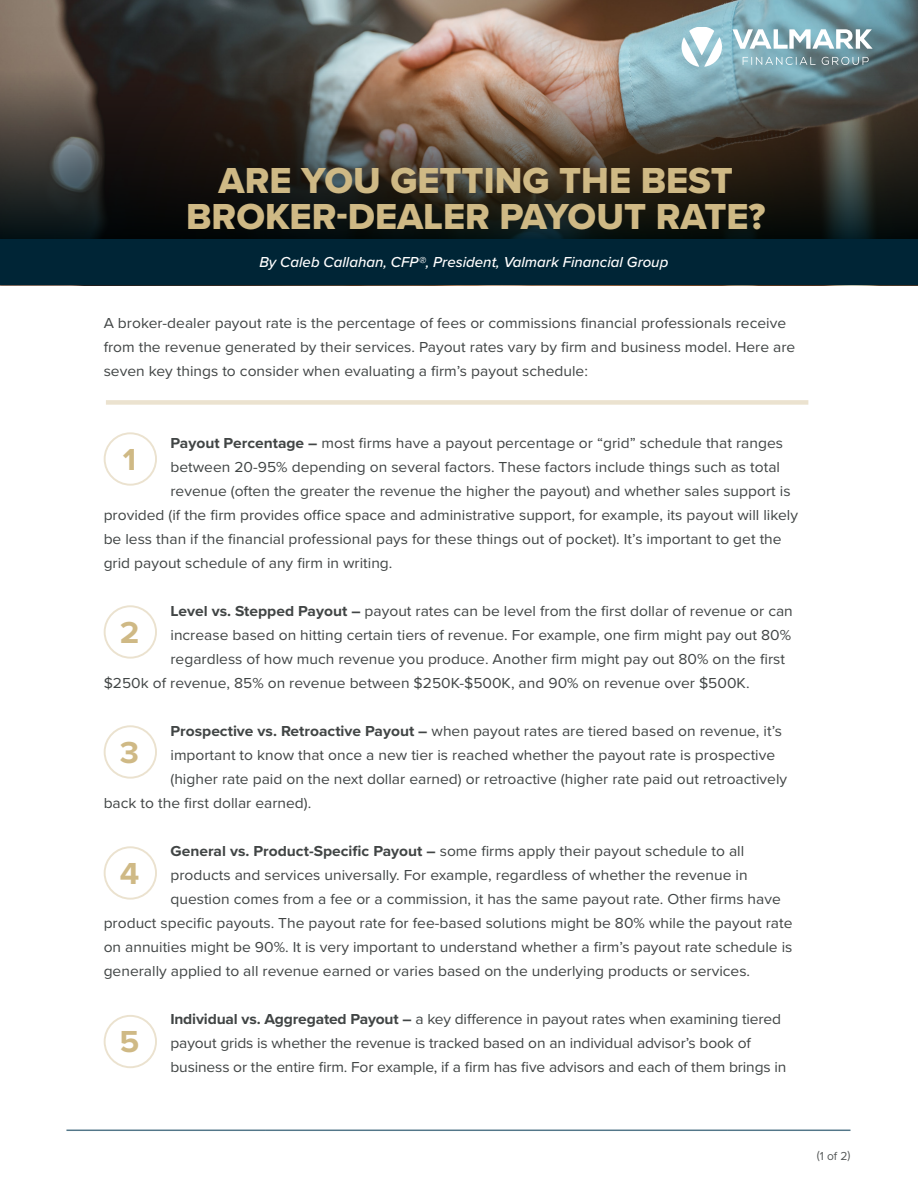
<style>
.page{position:relative;width:918px;height:1188px;background:#fff}
.page>*{position:absolute;margin:0;border:0;box-sizing:border-box;transform-origin:0 0}
.t1{font:37.5px/36px "Proxima Nova Extrabld";color:#cfb985;text-align:center}
.t2{font:700 31.5px "Proxima Nova";color:#cfb985;scale:1.04 1}
.t3{font:15px/24px "Proxima Nova";color:#414545;scale:1.04 1}
.t4{font:italic 500 15px "Proxima Nova";color:#fff}
.t5{font:12px "Proxima Nova";color:#545757}
.s1{font-weight:700}
</style>
<div class="page">
<img style="left:0;top:0;width:917px;height:27px">
<img style="left:0;top:27px;width:918px;height:213px">
<hr style="left:66px;top:1130px;width:200px;height:1px;background:#537789">
<hr style="left:266px;top:1130px;width:462px;height:1px;background:#537789">
<hr style="left:728px;top:1130px;width:70px;height:1px;background:#537789">
<hr style="left:798px;top:1130px;width:52px;height:1px;background:#537789">
<svg style="left:743px;top:57px;width:73px;height:8px"></svg>
<svg style="left:822px;top:57px;width:48px;height:8px"></svg>
<svg style="left:733px;top:29px;width:139px;height:20px"></svg>
<svg style="left:682px;top:27px;width:40px;height:39px"></svg>
<div style="left:106px;top:400px;width:702px;height:5px;background:#ebe2cf"></div>
<div style="left:104px;top:432px;width:53px;height:54px;border:2px solid #ebe2cf;border-radius:50%"></div>
<div style="left:104px;top:605px;width:53px;height:54px;border:2px solid #ebe2cf;border-radius:50%"></div>
<div style="left:104px;top:725px;width:53px;height:54px;border:2px solid #ebe2cf;border-radius:50%"></div>
<div style="left:104px;top:846px;width:53px;height:54px;border:2px solid #ebe2cf;border-radius:50%"></div>
<div style="left:104px;top:1015px;width:53px;height:53px;border:2px solid #ebe2cf;border-radius:50%"></div>
<div style="left:0;top:240px;width:918px;height:45px;background:#002536"></div>
<h1 class="t1" style="left:186px;top:162px;width:581px">ARE YOU GETTING THE BEST<br>BROKER-DEALER PAYOUT RATE?</h1>
<p class="t4" style="left:259px;top:251px;width:410px">By Caleb Callahan, CFP®, President, Valmark Financial Group</p>
<p class="t3" style="left:104px;top:311px;width:667px">A broker-dealer payout rate is the percentage of fees or commissions financial professionals receive from the revenue generated by their services. Payout rates vary by firm and business model. Here are seven key things to consider when evaluating a firm’s payout schedule:</p>
<p class="t3" style="left:170px;top:431px;width:590px"><span class="s1">Payout Percentage –</span> most firms have a payout percentage or “grid” schedule that ranges</p>
<p class="t3" style="left:170px;top:455px;width:588px">between 20-95% depending on several factors. These factors include things such as total</p>
<p class="t3" style="left:170px;top:479px;width:598px">revenue (often the greater the revenue the higher the payout) and whether sales support is</p>
<p class="t3" style="left:104px;top:503px;width:669px">provided (if the firm provides office space and administrative support, for example, its payout will likely</p>
<p class="t3" style="left:104px;top:527px;width:653px">be less than if the financial professional pays for these things out of pocket). It’s important to get the</p>
<p class="t3" style="left:104px;top:551px;width:279px">grid payout schedule of any firm in writing.</p>
<h2 class="t2" style="left:123px;top:436px;width:14px">1</h2>
<p class="t3" style="left:170px;top:599px;width:600px"><span class="s1">Level vs. Stepped Payout –</span> payout rates can be level from the first dollar of revenue or can</p>
<p class="t3" style="left:170px;top:623px;width:598px">increase based on hitting certain tiers of revenue. For example, one firm might pay out 80%</p>
<p class="t3" style="left:170px;top:647px;width:592px">regardless of how much revenue you produce. Another firm might pay out 80% on the first</p>
<p class="t3" style="left:104px;top:671px;width:623px">$250k of revenue, 85% on revenue between $250K-$500K, and 90% on revenue over $500K.</p>
<h2 class="t2" style="left:120px;top:609px;width:20px">2</h2>
<p class="t3" style="left:170px;top:719px;width:590px"><span class="s1">Prospective vs. Retroactive Payout –</span> when payout rates are tiered based on revenue, it’s</p>
<p class="t3" style="left:170px;top:743px;width:583px">important to know that once a new tier is reached whether the payout rate is prospective</p>
<p class="t3" style="left:170px;top:767px;width:595px">(higher rate paid on the next dollar earned) or retroactive (higher rate paid out retroactively</p>
<p class="t3" style="left:104px;top:791px;width:201px">back to the first dollar earned).</p>
<h2 class="t2" style="left:120px;top:729px;width:20px">3</h2>
<p class="t3" style="left:170px;top:839px;width:553px"><span class="s1">General vs. Product-Specific Payout –</span> some firms apply their payout schedule to all</p>
<p class="t3" style="left:170px;top:863px;width:557px">products and services universally. For example, regardless of whether the revenue in</p>
<p class="t3" style="left:170px;top:887px;width:588px">question comes from a fee or a commission, it has the same payout rate. Other firms have</p>
<p class="t3" style="left:104px;top:911px;width:664px">product specific payouts. The payout rate for fee-based solutions might be 80% while the payout rate</p>
<p class="t3" style="left:104px;top:935px;width:664px">on annuities might be 90%. It is very important to understand whether a firm’s payout rate schedule is</p>
<p class="t3" style="left:104px;top:959px;width:623px">generally applied to all revenue earned or varies based on the underlying products or services.</p>
<h2 class="t2" style="left:120px;top:850px;width:20px">4</h2>
<h2 class="t2" style="left:120px;top:1019px;width:21px">5</h2>
<p class="t3" style="left:170px;top:1007px;width:594px"><span class="s1">Individual vs. Aggregated Payout –</span> a key difference in payout rates when examining tiered payout grids is whether the revenue is tracked based on an individual advisor’s book of business or the entire firm. For example, if a firm has five advisors and each of them brings in</p>
<p class="t5" style="left:817px;top:1147px;width:35px">(1 of 2)</p>
</div>
